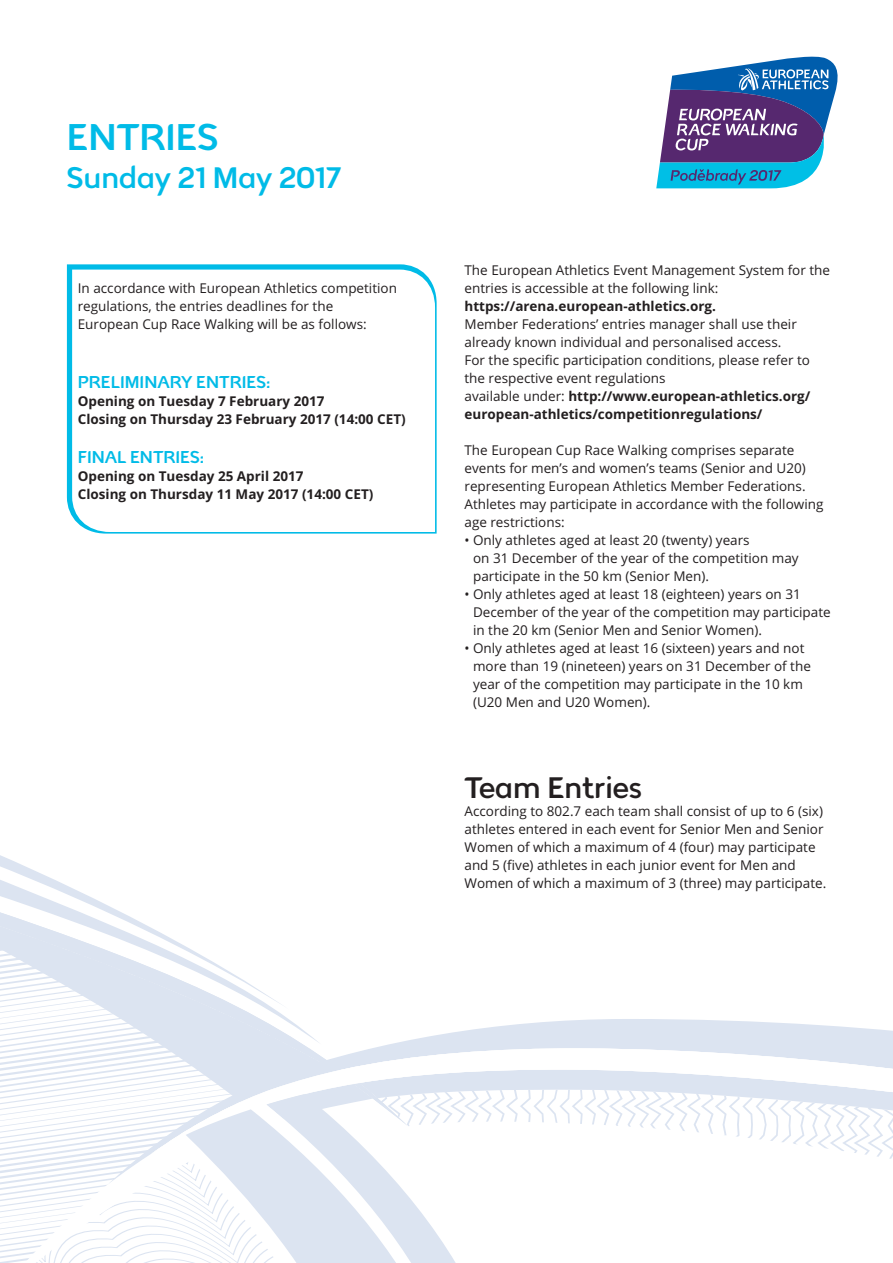
<style>
.page{position:relative;width:893px;height:1263px;background:#fff}
.page>*{position:absolute;margin:0;border:0;box-sizing:border-box;transform-origin:0 0}
.t1{font:39px "Tracks";color:#00bbe7}
.t2{font:31.2px "Tracks";color:#00bbe7}
.t3{font:31.2px "Tracks";color:#231f20}
.t4{font:18px "Tracks";color:#00bbe7}
.t5{font:13.5px/18px "Open Sans";color:#231f20}
.t6{font:700 13.5px/18px "Open Sans";color:#231f20}
.s1{color:#fff}
.s2{font-weight:700}
</style>
<div class="page">
<svg style="left:0;top:1126px;width:31px;height:137px"></svg>
<svg style="left:0;top:855px;width:65px;height:30px"></svg>
<svg style="left:0;top:885px;width:287px;height:238px"></svg>
<svg style="left:108px;top:1018px;width:785px;height:51px;fill:#dce4f1"></svg>
<svg style="left:150px;top:1048px;width:743px;height:21px"></svg>
<svg style="left:31px;top:1069px;width:862px;height:194px"></svg>
<svg style="left:186px;top:1109px;width:307px;height:154px"></svg>
<svg style="left:656px;top:56px;width:182px;height:133px"></svg>
<svg style="left:67px;top:264px;width:370px;height:270px"></svg>
<h1 class="t1" style="left:67px;top:122px;width:153px">ENTRIES</h1>
<h2 class="t2" style="left:67px;top:165px;width:295px">Sunday 21 May 2017 <span class="s1">|</span></h2>
<p class="t5" style="left:78px;top:280px;width:321px">In accordance with European Athletics competition regulations, the entries deadlines for the<br>European Cup Race Walking will be as follows:</p>
<h3 class="t4" style="left:78px;top:375px;width:194px">PRELIMINARY ENTRIES:</h3>
<p class="t6" style="left:78px;top:393px;width:329px">Opening on Tuesday 7 February 2017<br>Closing on Thursday 23 February 2017 (14:00 CET)</p>
<h3 class="t4" style="left:78px;top:450px;width:128px">FINAL ENTRIES:</h3>
<p class="t6" style="left:78px;top:469px;width:297px">Opening on Tuesday 25 April 2017<br>Closing on Thursday 11 May 2017 (14:00 CET)</p>
<p class="t5" style="left:464px;top:262px;width:367px">The European Athletics Event Management System for the entries is accessible at the following link:</p>
<p class="t6" style="left:464px;top:298px;width:253px">https://arena.european-athletics.org.</p>
<p class="t5" style="left:464px;top:316px;width:347px">Member Federations’ entries manager shall use their already known individual and personalised access.<br>For the specific participation conditions, please refer to the respective event regulations<br>available under: <span class="s2">http://www.european-athletics.org/ european-athletics/competitionregulations/</span></p>
<p class="t5" style="left:464px;top:442px;width:360px">The European Cup Race Walking comprises separate events for men’s and women’s teams (Senior and U20) representing European Athletics Member Federations.<br>Athletes may participate in accordance with the following age restrictions:</p>
<p class="t5" style="left:473px;top:532px;width:327px;text-indent:-9px">• Only athletes aged at least 20 (twenty) years<br>on 31 December of the year of the competition may participate in the 50 km (Senior Men).</p>
<p class="t5" style="left:473px;top:586px;width:359px;text-indent:-9px">• Only athletes aged at least 18 (eighteen) years on 31<br>December of the year of the competition may participate in the 20 km (Senior Men and Senior Women).</p>
<p class="t5" style="left:473px;top:640px;width:339px;text-indent:-9px">• Only athletes aged at least 16 (sixteen) years and not more than 19 (nineteen) years on 31 December of the year of the competition may participate in the 10 km (U20 Men and U20 Women).</p>
<h2 class="t3" style="left:464px;top:776px;width:179px">Team Entries</h2>
<p class="t5" style="left:464px;top:804px;width:363px">According to 802.7 each team shall consist of up to 6 (six) athletes entered in each event for Senior Men and Senior Women of which a maximum of 4 (four) may participate and 5 (five) athletes in each junior event for Men and Women of which a maximum of 3 (three) may participate.</p>
</div>
